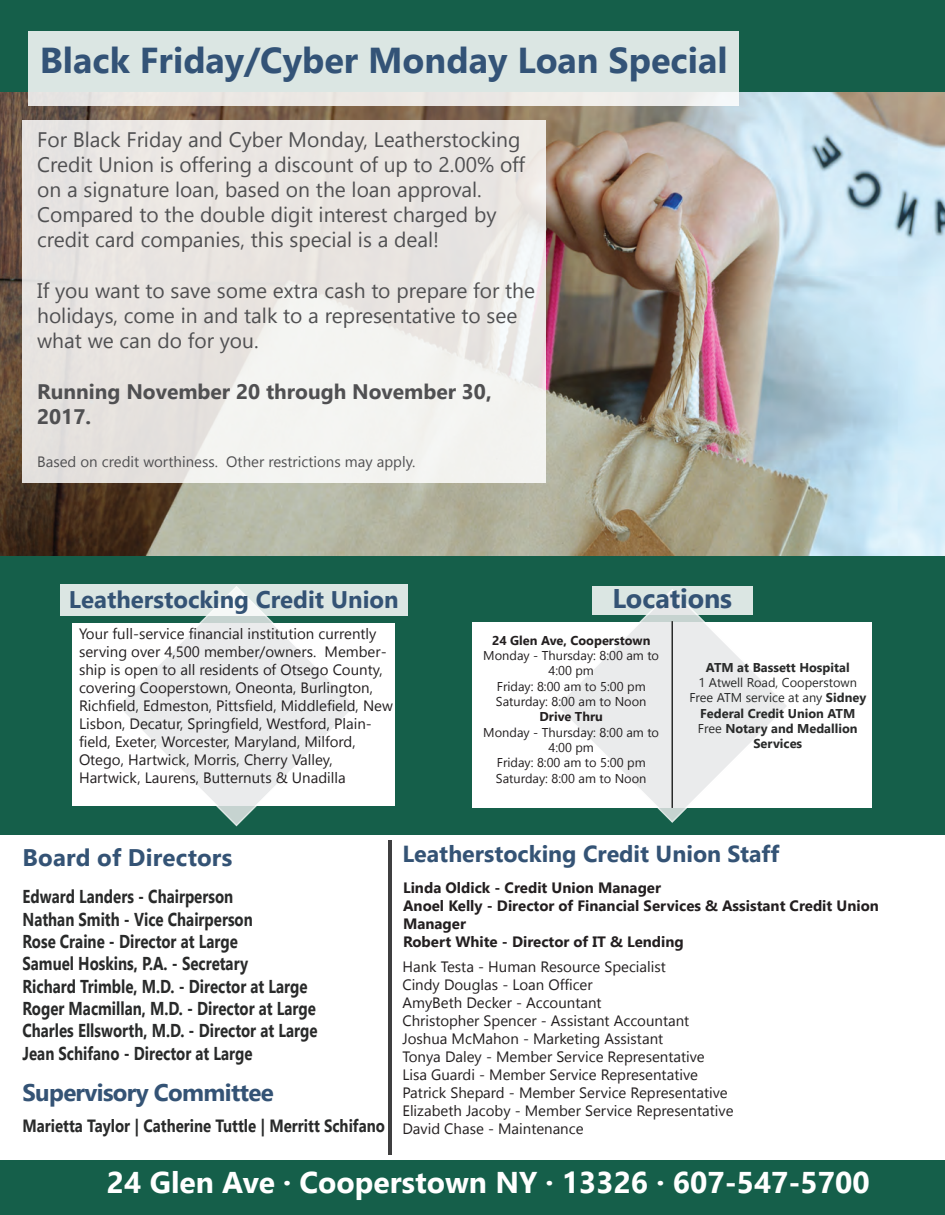
<style>
.page{position:relative;width:945px;height:1215px;background:#155f4a}
.page>*{position:absolute;margin:0;border:0;box-sizing:border-box;transform-origin:0 0}
.t1{font:700 36px "Gadugi";color:#335377}
.t2{font:700 30px "Gadugi";color:#fff}
.t3{font:700 27px "Gadugi";letter-spacing:-.005em;color:#345375}
.t4{font:700 24px "Gadugi";color:#345375}
.t5{font:700 24px "Gadugi";letter-spacing:-.03em;color:#345375}
.t6{font:700 23.25px "Gadugi";color:#345375}
.t7{font:21px/25.2px "Gadugi";color:#505052}
.t8{font:700 21px/25.2px "Gadugi";color:#505052}
.t9{font:700 18.6px/22.4px "Gadugi";color:#292a2a;scale:.81 1}
.t10{font:700 17.7px "Gadugi";color:#292a2a;scale:.85 1}
.t11{font:15px/18px "Gadugi";color:#231f20}
.t12{font:700 15px/18px "Gadugi";color:#231f20}
.t13{font:15px "Gadugi";color:#505052}
.t14{font:12.75px/15.3px "Gadugi";color:#231f20;text-align:center}
.t15{font:700 12.75px/15.3px "Gadugi";color:#292a2a;text-align:center}
.t16{font:700 12.75px "Gadugi";color:#231f20}
.s1{font-weight:400}
</style>
<div class="page">
<img style="left:0;top:92px;width:945px;height:464px">
<div style="left:0;top:835px;width:945px;height:325px;background:#fff"></div>
<hr style="left:388px;top:840px;width:4px;height:315px;background:#3f3f40">
<div style="left:22px;top:120px;width:524px;height:363px;background:linear-gradient(to right,#e7e3df,#f0eeeb)"></div>
<div style="left:73px;top:623px;width:322px;height:183px;background:#fff"></div>
<svg style="left:119px;top:616px;width:235px;height:210px"></svg>
<div style="left:28px;top:32px;width:712px;height:74px;background:linear-gradient(to bottom,#d6e5e2,#e6e8e5)"></div>
<div style="left:592px;top:586px;width:161px;height:29px;background:#dbe6e3"></div>
<svg style="left:60px;top:585px;width:348px;height:31px;background:#dde7e4"></svg>
<div style="left:473px;top:622px;width:399px;height:185px;background:#fff"></div>
<svg style="left:555px;top:589px;width:234px;height:234px"></svg>
<hr style="left:672px;top:621px;width:1px;height:187px;background:#292a2a">
<h1 class="t1" style="left:40px;top:39px;width:689px">Black Friday/Cyber Monday Loan Special</h1>
<p class="t7" style="left:37px;top:127px;width:490px">For Black Friday and Cyber Monday, Leatherstocking Credit Union is offering a discount of up to 2.00% off on a signature loan, based on the loan approval.<br>Compared to the double digit interest charged by credit card companies, this special is a deal!</p>
<h3 class="t7" style="left:37px;top:278px;width:500px">If you want to save some extra cash to prepare for the holidays, come in and talk to a representative to see what we can do for you.</h3>
<h3 class="t8" style="left:37px;top:379px;width:456px">Running November 20 through November 30,<br>2017.</h3>
<p class="t13" style="left:37px;top:453px;width:380px">Based on credit worthiness. Other restrictions may apply.</p>
<h3 class="t4" style="left:69px;top:585px;width:331px">Leatherstocking Credit Union</h3>
<h3 class="t3" style="left:612px;top:582px;width:121px">Locations</h3>
<p class="t16" style="left:492px;top:632px;width:160px">24 Glen Ave, Cooperstown</p>
<p class="t14" style="left:483px;top:648px;width:177px">Monday - Thursday: 8:00 am to<br>4:00 pm<br>Friday: 8:00 am to 5:00 pm<br>Saturday: 8:00 am to Noon</p>
<p class="t16" style="left:539px;top:709px;width:65px">Drive Thru</p>
<p class="t14" style="left:483px;top:724px;width:177px">Monday - Thursday: 8:00 am to<br>4:00 pm<br>Friday: 8:00 am to 5:00 pm<br>Saturday: 8:00 am to Noon</p>
<p class="t11" style="left:79px;top:624px;width:315px">Your full-service financial institution currently serving over 4,500 member/owners. Member&shy;ship is open to all residents of Otsego County, covering Cooperstown, Oneonta, Burlington, Richfield, Edmeston, Pittsfield, Middlefield, New Lisbon, Decatur, Springfield, Westford, Plain&shy;field, Exeter, Worcester, Maryland, Milford, Otego, Hartwick, Morris, Cherry Valley, Hartwick, Laurens, Butternuts &amp; Unadilla</p>
<p class="t15" style="left:706px;top:659px;width:145px">ATM at Bassett Hospital</p>
<p class="t15" style="left:689px;top:675px;width:178px"><span class="s1">1 Atwell Road, Cooperstown<br>Free ATM service at any</span> Sidney<br>Federal Credit Union ATM<br><span class="s1">Free</span> Notary and Medallion<br>Services</p>
<h3 class="t4" style="left:22px;top:843px;width:211px">Board of Directors</h3>
<p class="t9" style="left:22px;top:885px;width:366px">Edward Landers - Chairperson<br>Nathan Smith - Vice Chairperson<br>Rose Craine - Director at Large<br>Samuel Hoskins, P.A. - Secretary<br>Richard Trimble, M.D. - Director at Large Roger Macmillan, M.D. - Director at Large Charles Ellsworth, M.D. - Director at Large Jean Schifano - Director at Large</p>
<h3 class="t5" style="left:22px;top:1078px;width:253px">Supervisory Committee</h3>
<p class="t10" style="left:22px;top:1115px;width:428px">Marietta Taylor | Catherine Tuttle | Merritt Schifano</p>
<h3 class="t6" style="left:402px;top:839px;width:378px">Leatherstocking Credit Union Staff</h3>
<p class="t12" style="left:403px;top:879px;width:477px">Linda Oldick - Credit Union Manager<br>Anoel Kelly - Director of Financial Services &amp; Assistant Credit Union Manager<br>Robert White - Director of IT &amp; Lending</p>
<p class="t11" style="left:402px;top:958px;width:333px">Hank Testa - Human Resource Specialist<br>Cindy Douglas - Loan Officer<br>AmyBeth Decker - Accountant<br>Christopher Spencer - Assistant Accountant Joshua McMahon - Marketing Assistant<br>Tonya Daley - Member Service Representative<br>Lisa Guardi - Member Service Representative Patrick Shepard - Member Service Representative Elizabeth Jacoby - Member Service Representative David Chase - Maintenance</p>
<h2 class="t2" style="left:107px;top:1164px;width:764px">24 Glen Ave · Cooperstown NY · 13326 · 607-547-5700</h2>
</div>
